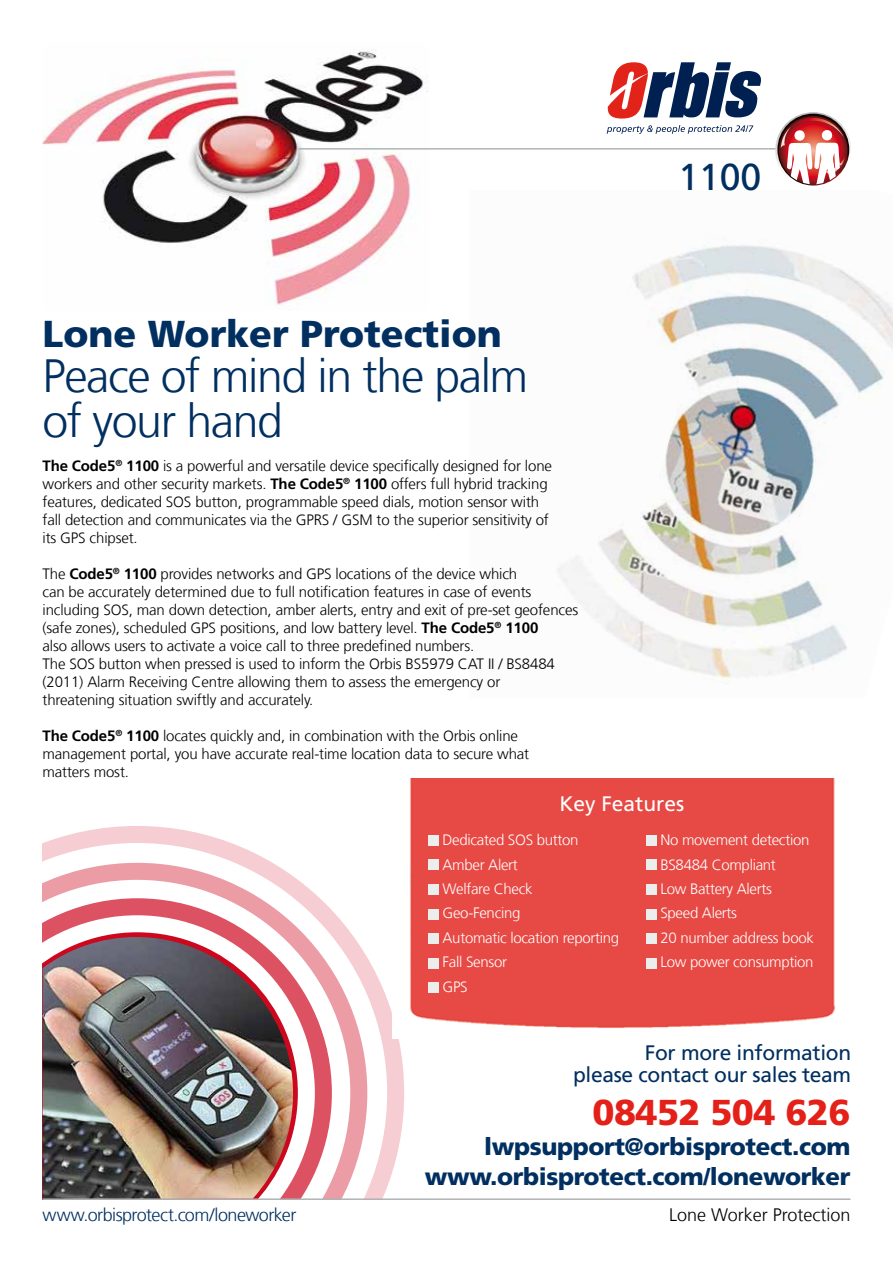
<style>
.page{position:relative;width:893px;height:1263px;background:#fff}
.page>*{position:absolute;margin:0;border:0;box-sizing:border-box;transform-origin:0 0}
.t1{font:300 46.5px/45px "Frutiger LT Com";letter-spacing:-.03em;color:#002f60}
.t2{font:900 37.5px "Frutiger LT Com";color:#002f60}
.t3{font:37.5px "Frutiger LT Com";color:#002f60}
.t4{font:900 36px "Frutiger LT Com";letter-spacing:-.015em;color:#e32119}
.t5{font:900 24px/30px "Frutiger LT Com";letter-spacing:-.015em;color:#002f60;text-align:right}
.t6{font:21px/22.5px "Frutiger LT Com";letter-spacing:-.015em;color:#002f60;text-align:right}
.t7{font:21px "Frutiger LT Com";color:#fff}
.t8{font:300 18px "Frutiger LT Com";letter-spacing:-.03em;color:#002f60}
.t9{font:300 18px "Frutiger LT Com";color:#000}
.t10{font:300 15px/18px "Frutiger LT Com";letter-spacing:-.01em;color:#000}
.t11{font:300 15px/24.3px "Frutiger LT Com";letter-spacing:-.02em;color:#fff}
.s1{font-weight:700}
</style>
<div class="page">
<img style="left:557px;top:245px;width:336px;height:438px">
<svg style="left:43px;top:826px;width:361px;height:372px"></svg>
<img style="left:43px;top:937px;width:250px;height:261px">
<img style="left:43px;top:50px;width:385px;height:260px">
<hr style="left:299px;top:148px;width:551px;height:2px;background:#b1b3b4">
<hr style="left:43px;top:1198px;width:807px;height:2px;background:#b1b3b4">
<svg style="left:607px;top:62px;width:154px;height:57px"></svg>
<svg style="left:607px;top:125px;width:146px;height:9px"></svg>
<img style="left:392px;top:778px;width:443px;height:261px">
<div style="left:428px;top:835px;width:10px;height:10px;background:#eceded"></div>
<div style="left:428px;top:860px;width:10px;height:10px;background:#eceded"></div>
<div style="left:428px;top:884px;width:10px;height:10px;background:#eceded"></div>
<div style="left:428px;top:909px;width:10px;height:10px;background:#eceded"></div>
<div style="left:428px;top:933px;width:10px;height:11px;background:#eceded"></div>
<div style="left:428px;top:958px;width:10px;height:10px;background:#eceded"></div>
<div style="left:428px;top:983px;width:10px;height:10px;background:#eceded"></div>
<div style="left:646px;top:835px;width:10px;height:10px;background:#eceded"></div>
<div style="left:646px;top:860px;width:10px;height:10px;background:#eceded"></div>
<div style="left:646px;top:884px;width:10px;height:10px;background:#eceded"></div>
<div style="left:646px;top:909px;width:10px;height:10px;background:#eceded"></div>
<div style="left:646px;top:933px;width:10px;height:11px;background:#eceded"></div>
<div style="left:646px;top:958px;width:10px;height:10px;background:#eceded"></div>
<img style="left:775px;top:112px;width:76px;height:74px">
<h2 class="t2" style="left:43px;top:311px;width:461px">Lone Worker Protection</h2>
<h1 class="t1" style="left:43px;top:354px;width:487px">Peace of mind in the palm of your hand</h1>
<p class="t10" style="left:42px;top:456px;width:511px"><span class="s1">The Code5</span><sup>®</sup> <span class="s1">1100</span> is a powerful and versatile device specifically designed for lone workers and other security markets. <span class="s1">The Code5</span><sup>®</sup> <span class="s1">1100</span> offers full hybrid tracking features, dedicated SOS button, programmable speed dials, motion sensor with fall detection and communicates via the GPRS / GSM to the superior sensitivity of its GPS chipset.</p>
<p class="t10" style="left:42px;top:564px;width:537px">The <span class="s1">Code5</span><sup>®</sup> <span class="s1">1100</span> provides networks and GPS locations of the device which<br>can be accurately determined due to full notification features in case of events including SOS, man down detection, amber alerts, entry and exit of pre-set geofences (safe zones), scheduled GPS positions, and low battery level. <span class="s1">The Code5</span><sup>®</sup> <span class="s1">1100<br></span>also allows users to activate a voice call to three predefined numbers.<br>The SOS button when pressed is used to inform the Orbis BS5979 CAT II / BS8484 (2011) Alarm Receiving Centre allowing them to assess the emergency or<br>threatening situation swiftly and accurately.</p>
<p class="t10" style="left:42px;top:726px;width:488px"><span class="s1">The Code5</span><sup>®</sup> <span class="s1">1100</span> locates quickly and, in combination with the Orbis online management portal, you have accurate real-time location data to secure what matters most.</p>
<h2 class="t3" style="left:678px;top:155px;width:85px">1100</h2>
<h3 class="t7" style="left:559px;top:791px;width:126px">Key Features</h3>
<p class="t11" style="left:443px;top:828px;width:178px">Dedicated SOS button<br>Amber Alert<br>Welfare Check<br>Geo-Fencing<br>Automatic location reporting<br>Fall Sensor<br>GPS</p>
<p class="t11" style="left:660px;top:828px;width:155px">No movement detection<br>BS8484 Compliant<br>Low Battery Alerts<br>Speed Alerts<br>20 number address book<br>Low power consumption</p>
<h3 class="t6" style="left:573px;top:1041px;width:280px">For more information<br>please contact our sales team</h3>
<h3 class="t4" style="left:592px;top:1091px;width:259px">08452 504 626</h3>
<h3 class="t5" style="left:425px;top:1132px;width:427px">lwpsupport@orbisprotect.com www.orbisprotect.com/loneworker</h3>
<p class="t8" style="left:43px;top:1204px;width:255px">www.orbisprotect.com/loneworker</p>
<p class="t9" style="left:669px;top:1204px;width:183px">Lone Worker Protection</p>
</div>
